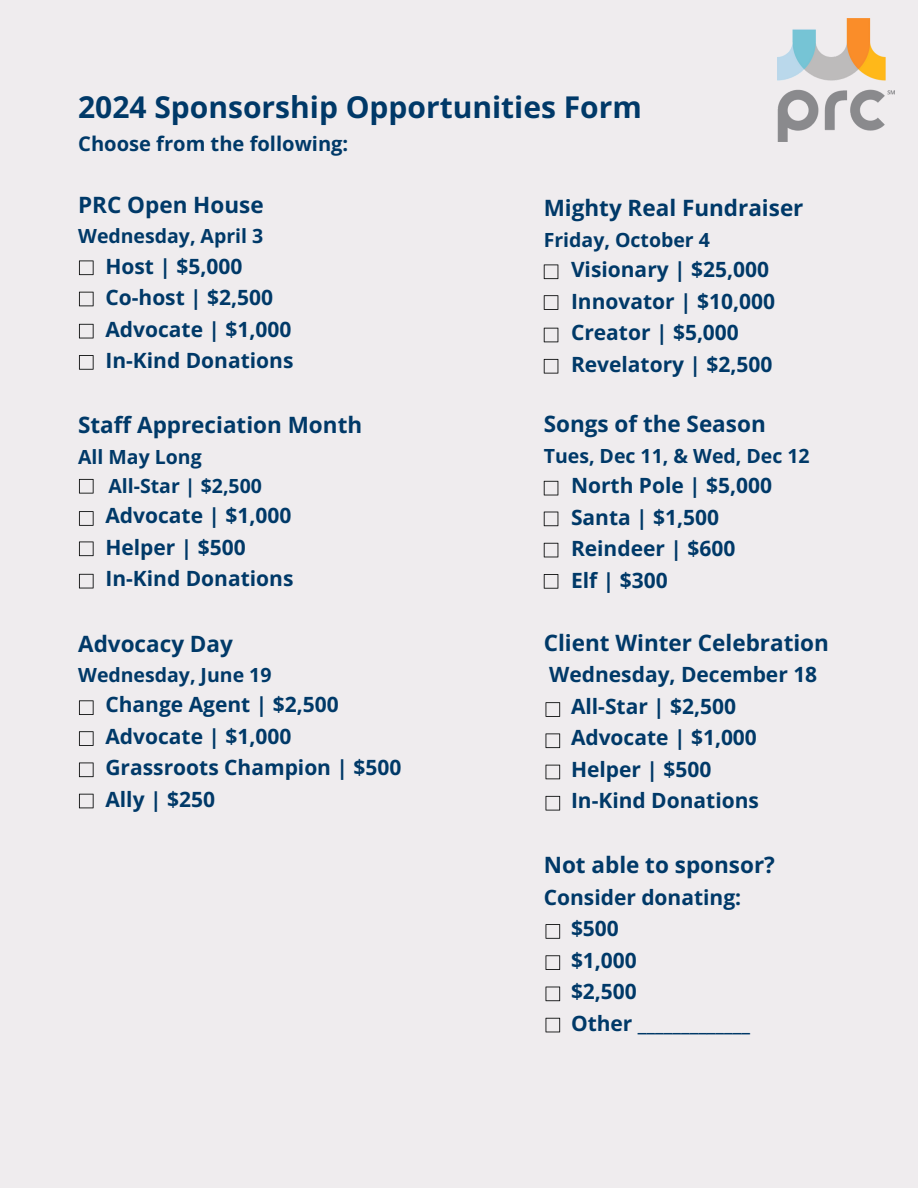
<style>
.page{position:relative;width:918px;height:1188px;background:#efecee}
.page>*{position:absolute;margin:0;border:0;box-sizing:border-box;transform-origin:0 0}
.t1{font:700 30px "Open Sans";color:#003968}
.t2{font:700 22.5px "Open Sans";color:#003968}
.t3{font:700 21px/31.5px "Open Sans";color:#003968}
.t4{font:700 20.1px "Open Sans";color:#003968}
.t5{font:700 19.5px/29.2px "Open Sans";color:#003968}
</style>
<div class="page">
<svg style="left:79px;top:260px;width:15px;height:15px"></svg>
<svg style="left:79px;top:292px;width:15px;height:14px"></svg>
<svg style="left:79px;top:324px;width:15px;height:14px"></svg>
<svg style="left:79px;top:355px;width:15px;height:15px"></svg>
<svg style="left:544px;top:264px;width:14px;height:15px"></svg>
<svg style="left:544px;top:295px;width:14px;height:15px"></svg>
<svg style="left:544px;top:328px;width:14px;height:14px"></svg>
<svg style="left:544px;top:359px;width:14px;height:15px"></svg>
<svg style="left:79px;top:479px;width:15px;height:15px"></svg>
<svg style="left:79px;top:511px;width:15px;height:15px"></svg>
<svg style="left:79px;top:541px;width:15px;height:15px"></svg>
<svg style="left:79px;top:574px;width:15px;height:14px"></svg>
<svg style="left:544px;top:481px;width:14px;height:14px"></svg>
<svg style="left:544px;top:512px;width:14px;height:14px"></svg>
<svg style="left:544px;top:543px;width:14px;height:14px"></svg>
<svg style="left:544px;top:574px;width:14px;height:15px"></svg>
<svg style="left:79px;top:700px;width:15px;height:15px"></svg>
<svg style="left:79px;top:731px;width:15px;height:15px"></svg>
<svg style="left:79px;top:762px;width:15px;height:15px"></svg>
<svg style="left:79px;top:794px;width:15px;height:14px"></svg>
<svg style="left:546px;top:702px;width:14px;height:15px"></svg>
<svg style="left:546px;top:733px;width:14px;height:15px"></svg>
<svg style="left:546px;top:765px;width:14px;height:14px"></svg>
<svg style="left:546px;top:796px;width:14px;height:15px"></svg>
<img style="left:778px;top:18px;width:117px;height:123px">
<svg style="left:546px;top:924px;width:14px;height:15px"></svg>
<svg style="left:546px;top:955px;width:14px;height:15px"></svg>
<svg style="left:546px;top:987px;width:14px;height:14px"></svg>
<svg style="left:546px;top:1018px;width:14px;height:14px"></svg>
<p class="t1" style="left:78px;top:86px;width:565px">2024 Sponsorship Opportunities Form</p>
<p class="t4" style="left:78px;top:129px;width:272px">Choose from the following:</p>
<h1 class="t2" style="left:78px;top:189px;width:187px">PRC Open House</h1>
<p class="t5" style="left:78px;top:221px;width:187px">Wednesday, April 3</p>
<p class="t3" style="left:105px;top:250px;width:138px">Host | $5,000</p>
<p class="t3" style="left:105px;top:281px;width:169px">Co-host | $2,500</p>
<p class="t3" style="left:105px;top:313px;width:190px">Advocate | $1,000<br>In-Kind Donations</p>
<p class="t2" style="left:78px;top:409px;width:286px">Staff Appreciation Month</p>
<p class="t5" style="left:109px;top:441px;width:155px;text-indent:-30px">All May Long<br>All-Star | $2,500</p>
<p class="t3" style="left:105px;top:499px;width:187px">Advocate | $1,000</p>
<h2 class="t3" style="left:105px;top:531px;width:190px">Helper | $500<br>In-Kind Donations</h2>
<h2 class="t2" style="left:78px;top:628px;width:156px">Advocacy Day</h2>
<h2 class="t5" style="left:78px;top:660px;width:195px">Wednesday, June 19</h2>
<h2 class="t3" style="left:105px;top:688px;width:235px">Change Agent | $2,500</h2>
<p class="t3" style="left:105px;top:720px;width:187px">Advocate | $1,000</p>
<h2 class="t3" style="left:105px;top:751px;width:298px">Grassroots Champion | $500<br>Ally | $250</h2>
<h2 class="t2" style="left:544px;top:192px;width:261px">Mighty Real Fundraiser</h2>
<h2 class="t5" style="left:544px;top:225px;width:168px">Friday, October 4</h2>
<h2 class="t3" style="left:571px;top:253px;width:206px">Visionary | $25,000<br>Innovator | $10,000<br>Creator | $5,000<br>Revelatory | $2,500</h2>
<p class="t2" style="left:544px;top:408px;width:224px">Songs of the Season</p>
<p class="t5" style="left:544px;top:441px;width:267px">Tues, Dec 11, &amp; Wed, Dec 12</p>
<p class="t3" style="left:571px;top:469px;width:203px">North Pole | $5,000</p>
<p class="t3" style="left:571px;top:501px;width:150px">Santa | $1,500</p>
<p class="t3" style="left:571px;top:532px;width:166px">Reindeer | $600</p>
<p class="t3" style="left:571px;top:564px;width:98px">Elf | $300</p>
<p class="t2" style="left:544px;top:627px;width:287px">Client Winter Celebration</p>
<p class="t3" style="left:571px;top:658px;width:248px;text-indent:-22px">Wednesday, December 18<br>All-Star | $2,500<br>Advocate | $1,000<br>Helper | $500<br>In-Kind Donations</p>
<p class="t2" style="left:544px;top:849px;width:233px">Not able to sponsor?</p>
<p class="t3" style="left:571px;top:881px;width:181px;text-indent:-27px">Consider donating: $500<br>$1,000<br>$2,500<br>Other _____________</p>
</div>
